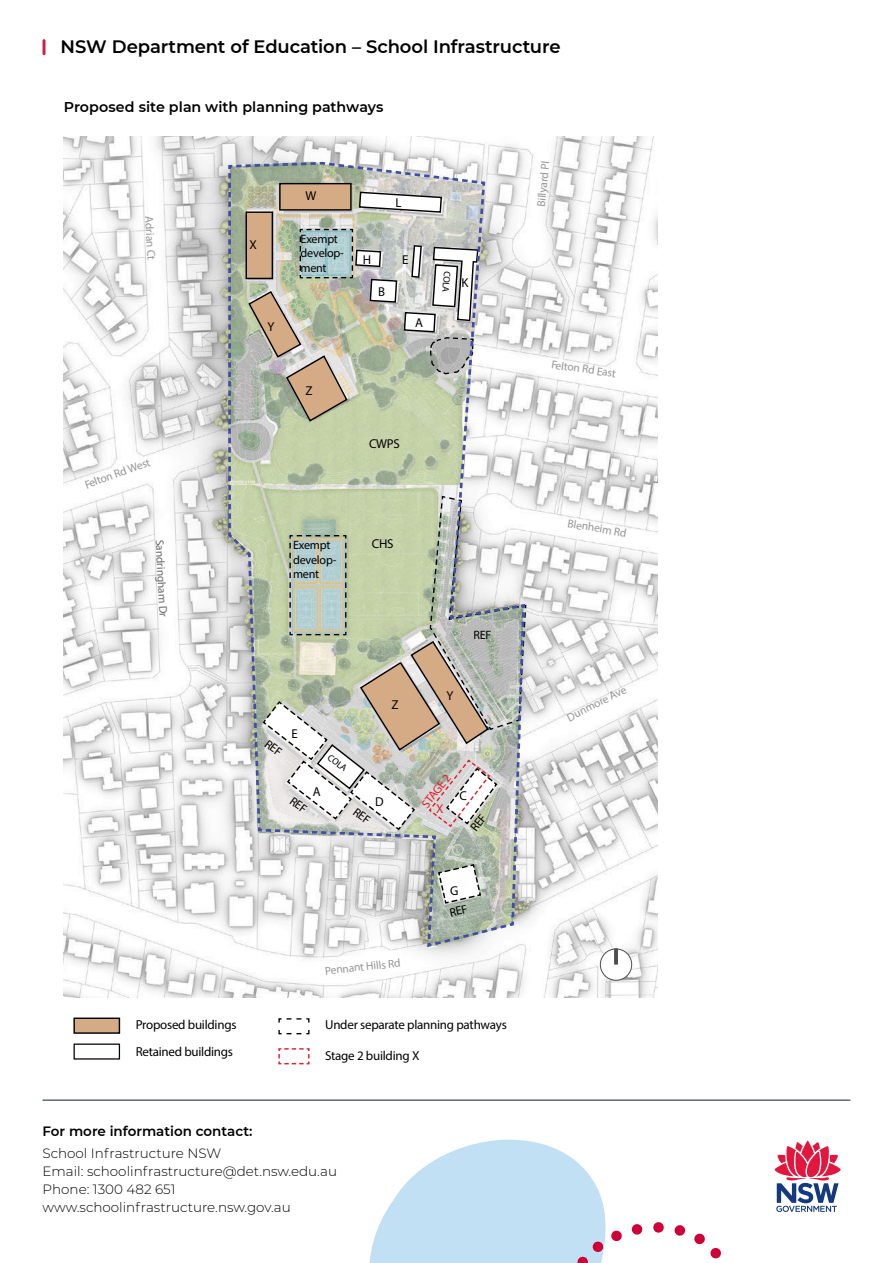
<style>
.page{position:relative;width:893px;height:1263px;background:#fff}
.page>*{position:absolute;margin:0;border:0;box-sizing:border-box;transform-origin:0 0}
.t1{font:600 18px "Montserrat";letter-spacing:-.005em;color:#000}
.t2{font:600 14.25px "Montserrat";color:#000}
.t3{font:300 13.5px/18px "Montserrat";color:#000}
.t4{font:600 13.5px "Montserrat";color:#000}
.t5{font:300 13.05px/26.4px "Styrene A";letter-spacing:-.02em;color:#000}
.t6{font:12.9px "Styrene A";color:#000}
.t7{font:700 12.9px "Styrene A";letter-spacing:-.02em;color:#000}
.t8{font:12.9px "Styrene A";color:#e31e2b}
.t9{font:300 12.15px/14.4px "Styrene A";letter-spacing:-.02em;color:#000}
.t10{font:12.15px "Styrene A";color:#e31e2b}
.t11{font:300 11.4px "Styrene A";color:#686968}
.t12{font:300 9.45px "Styrene A";color:#000}
</style>
<div class="page">
<svg style="left:369px;top:1139px;width:237px;height:124px;fill:#c1e0f4"></svg>
<svg style="left:632px;top:1224px;width:11px;height:11px"></svg>
<svg style="left:675px;top:1225px;width:11px;height:11px"></svg>
<svg style="left:611px;top:1230px;width:11px;height:12px"></svg>
<svg style="left:577px;top:1241px;width:27px;height:22px"></svg>
<svg style="left:694px;top:1233px;width:27px;height:26px"></svg>
<div style="left:653px;top:1222px;width:11px;height:11px;background:#cf0038;border-radius:50%"></div>
<hr style="left:43px;top:39px;width:3px;height:16px;background:#d41d46;border-radius:2px">
<hr style="left:43px;top:1100px;width:807px;height:1px;background:#0e1e3b">
<svg style="left:774px;top:1140px;width:67px;height:72px"></svg>
<div style="left:74px;top:1018px;width:45px;height:15px;background:#d4ab85"></div>
<div style="left:73px;top:1017px;width:47px;height:17px;border:1px solid #000"></div>
<div style="left:74px;top:1043px;width:46px;height:16px;border:1px solid #000"></div>
<svg style="left:278px;top:1018px;width:32px;height:17px"></svg>
<svg style="left:278px;top:1048px;width:32px;height:17px"></svg>
<img style="left:64px;top:137px;width:593px;height:861px">
<div style="left:600px;top:949px;width:32px;height:31px;background:#fff;border-radius:50%"></div>
<div style="left:600px;top:948px;width:32px;height:33px;border:1px solid #000;border-radius:50%"></div>
<svg style="left:614px;top:948px;width:4px;height:16px"></svg>
<svg style="left:228px;top:161px;width:299px;height:786px"></svg>
<h1 class="t1" style="left:61px;top:34px;width:501px">NSW Department of Education – School Infrastructure</h1>
<p class="t2" style="left:64px;top:96px;width:321px">Proposed site plan with planning pathways</p>
<p class="t11" style="left:156px;top:216px;width:45px;rotate:87deg">Adrian Ct</p>
<p class="t11" style="left:83px;top:478px;width:70px;rotate:-20deg">Felton Rd West</p>
<p class="t11" style="left:167px;top:539px;width:79px;rotate:87deg">Sandringham Dr</p>
<p class="t6" style="left:249px;top:236px;width:9px">X</p>
<p class="t6" style="left:267px;top:319px;width:8px">Y</p>
<p class="t6" style="left:306px;top:187px;width:12px">W</p>
<p class="t9" style="left:301px;top:232px;width:45px">Exempt develop&shy;ment</p>
<p class="t6" style="left:395px;top:194px;width:8px">L</p>
<p class="t6" style="left:363px;top:251px;width:10px">H</p>
<p class="t6" style="left:402px;top:251px;width:8px">E</p>
<p class="t6" style="left:378px;top:283px;width:8px">B</p>
<p class="t6" style="left:415px;top:315px;width:9px">A</p>
<p class="t12" style="left:453px;top:271px;width:23px;rotate:94deg">COLA</p>
<p class="t6" style="left:461px;top:275px;width:8px">K</p>
<p class="t6" style="left:306px;top:383px;width:9px">Z</p>
<p class="t7" style="left:369px;top:435px;width:32px">CWPS</p>
<p class="t9" style="left:293px;top:538px;width:45px">Exempt develop&shy;ment</p>
<p class="t7" style="left:372px;top:535px;width:23px">CHS</p>
<p class="t6" style="left:291px;top:726px;width:8px">E</p>
<p class="t6" style="left:391px;top:696px;width:9px">Z</p>
<p class="t9" style="left:473px;top:627px;width:19px">REF</p>
<p class="t6" style="left:446px;top:688px;width:8px">Y</p>
<p class="t12" style="left:332px;top:752px;width:23px;rotate:37deg">COLA</p>
<p class="t6" style="left:313px;top:783px;width:9px">A</p>
<p class="t6" style="left:375px;top:794px;width:10px">D</p>
<p class="t10" style="left:418px;top:801px;width:41px;rotate:-52deg">STAGE 2</p>
<p class="t8" style="left:436px;top:800px;width:9px">X</p>
<p class="t6" style="left:459px;top:788px;width:9px">C</p>
<p class="t11" style="left:324px;top:964px;width:77px;rotate:-6deg">Pennant Hills Rd</p>
<p class="t6" style="left:450px;top:882px;width:10px">G</p>
<p class="t5" style="left:136px;top:1011px;width:102px">Proposed buildings<br>Retained buildings</p>
<p class="t5" style="left:325px;top:1012px;width:183px">Under separate planning pathways</p>
<p class="t5" style="left:325px;top:1043px;width:96px">Stage 2 building X</p>
<p class="t4" style="left:43px;top:1121px;width:211px">For more information contact:</p>
<p class="t3" style="left:43px;top:1144px;width:296px">School Infrastructure NSW<br>Email: schoolinfrastructure@det.nsw.edu.au Phone: 1300 482 651 www.schoolinfrastructure.nsw.gov.au</p>
<p class="t11" style="left:534px;top:206px;width:47px;rotate:-84deg">Billyard Pl</p>
<p class="t11" style="left:553px;top:357px;width:66px;rotate:8deg">Felton Rd East</p>
<p class="t11" style="left:569px;top:516px;width:61px;rotate:9deg">Blenheim Rd</p>
<p class="t11" style="left:565px;top:712px;width:66px;rotate:-27deg">Dunmore Ave</p>
</div>
